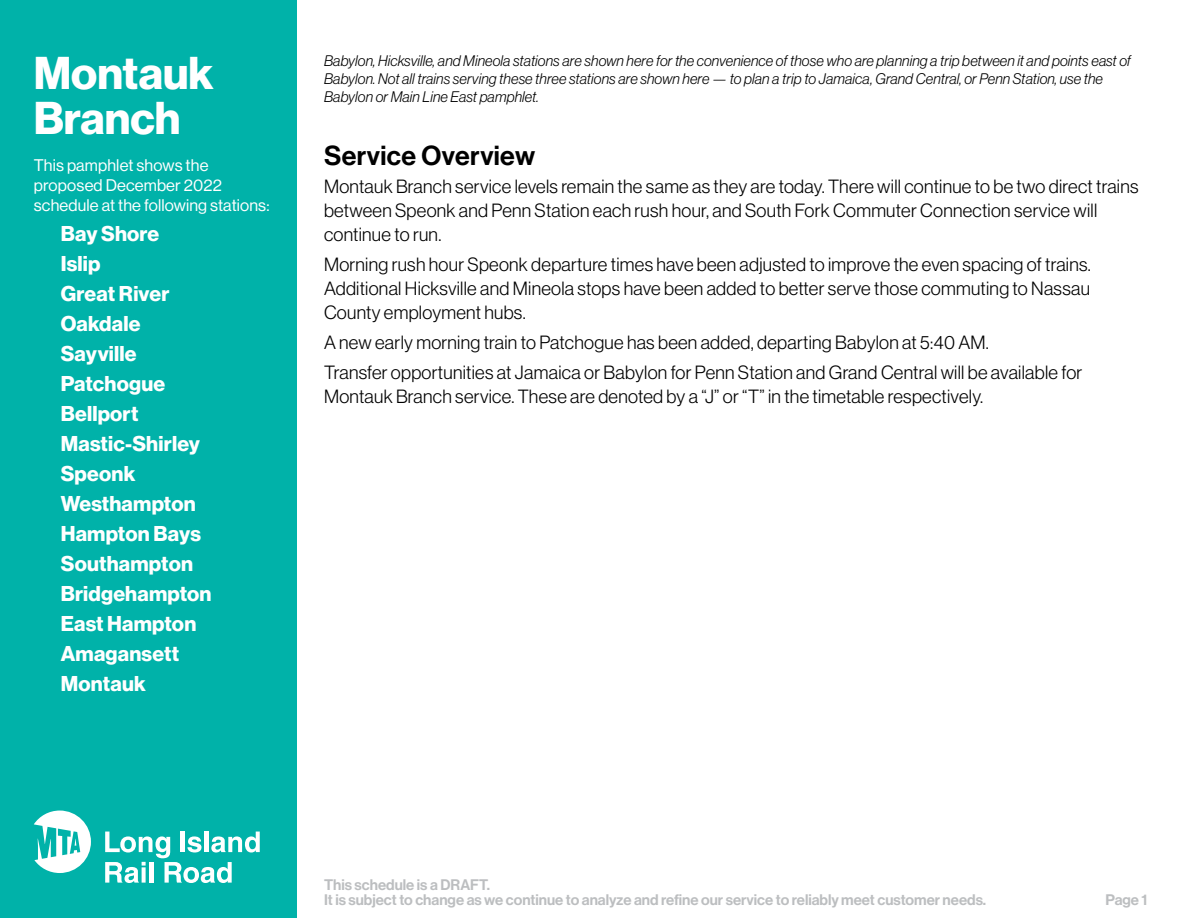
<style>
.page{position:relative;width:1188px;height:918px;background:#fff}
.page>*{position:absolute;margin:0;border:0;box-sizing:border-box;transform-origin:0 0}
.t1{font:45px/45px "N Haas Grotesk DS Pro 75 Bd";color:#fff}
.t2{font:27px "N Haas Grotesk DS Pro 65 Md";letter-spacing:.015em;color:#000}
.t3{font:21px/30px "N Haas Grotesk DS Pro 75 Bd";letter-spacing:.01em;color:#fff}
.t4{font:18.75px/24px "N Haas Grotesk DS Pro 45 Lt";letter-spacing:.015em;color:#000}
.t5{font:16.5px/19.8px "N Haas Grotesk DS Pro 55 Rg";letter-spacing:.01em;color:#fff}
.t6{font:15px/18px "N Haas Grotesk DS Pro 46 Lt It";letter-spacing:.01em;color:#000}
.t7{font:15px/15px "N Haas Grotesk DS Pro 65 Md";color:#bcbec0}
</style>
<div class="page">
<div style="left:0;top:0;width:297px;height:918px;background:#00b2a9"></div>
<svg style="left:105px;top:832px;width:155px;height:51px"></svg>
<svg style="left:34px;top:811px;width:57px;height:62px"></svg>
<h1 class="t1" style="left:34px;top:51px;width:182px">Montauk<br>Branch</h1>
<p class="t5" style="left:34px;top:156px;width:237px">This pamphlet shows the proposed December 2022 schedule at the following stations:</p>
<p class="t3" style="left:61px;top:219px;width:152px">Bay Shore<br>Islip<br>Great River<br>Oakdale<br>Sayville<br>Patchogue<br>Bellport<br>Mastic-Shirley<br>Speonk<br>Westhampton<br>Hampton Bays<br>Southampton<br>Bridgehampton<br>East Hampton<br>Amagansett<br>Montauk</p>
<p class="t6" style="left:324px;top:51px;width:808px">Babylon, Hicksville, and Mineola stations are shown here for the convenience of those who are planning a trip between it and points east of<br>Babylon. Not all trains serving these three stations are shown here — to plan a trip to Jamaica, Grand Central, or Penn Station, use the<br>Babylon or Main Line East pamphlet.</p>
<h2 class="t2" style="left:324px;top:139px;width:213px">Service Overview</h2>
<p class="t4" style="left:324px;top:174px;width:816px">Montauk Branch service levels remain the same as they are today. There will continue to be two direct trains between Speonk and Penn Station each rush hour, and South Fork Commuter Connection service will continue to run.</p>
<p class="t4" style="left:324px;top:252px;width:768px;text-align:justify">Morning rush hour Speonk departure times have been adjusted to improve the even spacing of trains.<br>Additional Hicksville and Mineola stops have been added to better serve those commuting to Nassau County employment hubs.</p>
<p class="t4" style="left:324px;top:327px;width:760px;line-height:30px">A new early morning train to Patchogue has been added, departing Babylon at 5:40 AM.<br>Transfer opportunities at Jamaica or Babylon for Penn Station and Grand Central will be available for</p>
<p class="t4" style="left:324px;top:384px;width:661px">Montauk Branch service. These are denoted by a “J” or “T” in the timetable respectively.</p>
<p class="t7" style="left:324px;top:877px;width:664px">This schedule is a DRAFT.<br>It is subject to change as we continue to analyze and refine our service to reliably meet customer needs.</p>
<p class="t7" style="left:1105px;top:892px;width:44px">Page 1</p>
</div>
